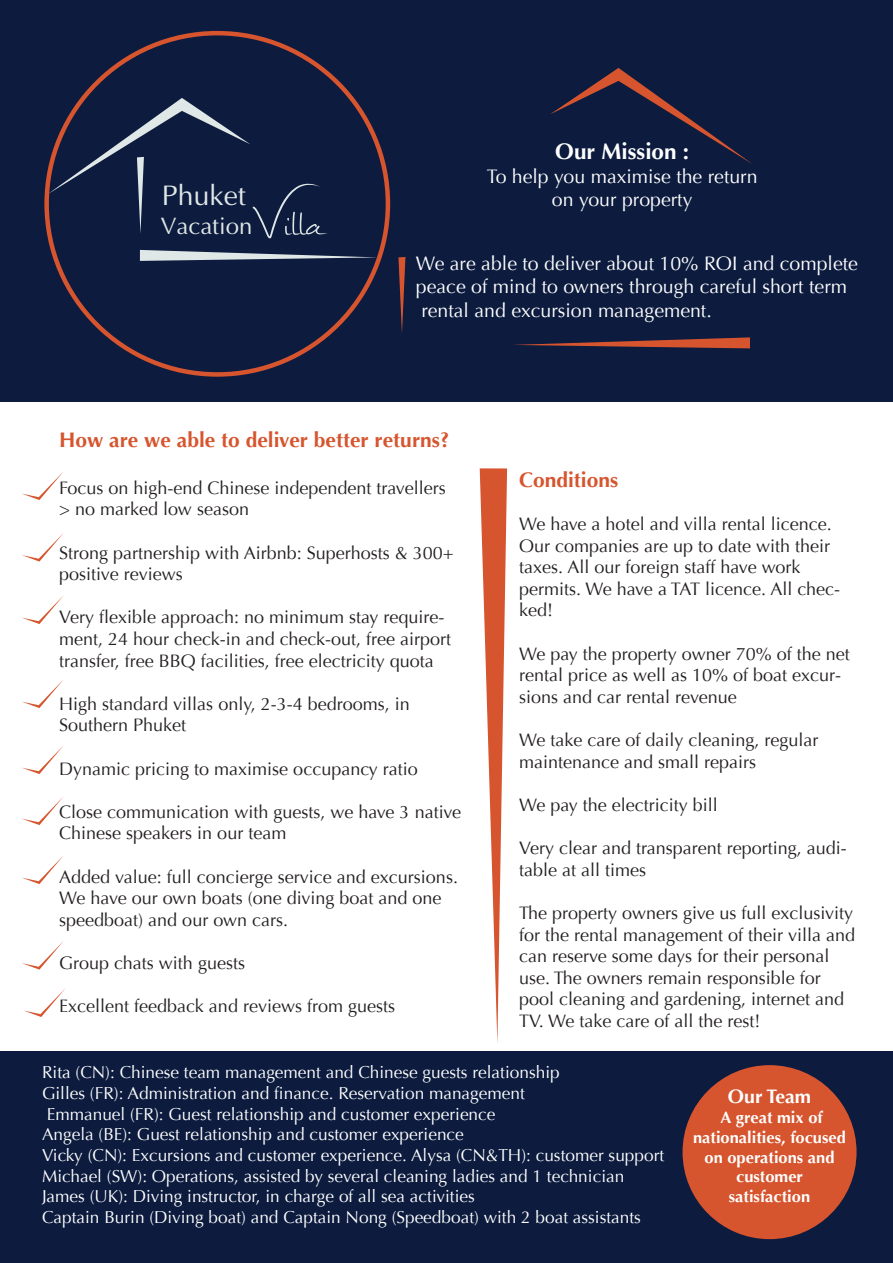
<style>
.page{position:relative;width:893px;height:1263px;background:#fff}
.page>*{position:absolute;margin:0;border:0;box-sizing:border-box;transform-origin:0 0}
.t1{font:72px "Mathilde";color:#e0e7e7}
.t2{font:28.5px "Optimum";color:#e0e7e7}
.t3{font:24px "Optimum";color:#e0e7e7}
.t4{font:700 22.5px "Optima";color:#fff}
.t5{font:700 21px "Optima";color:#d6552f}
.t6{font:19.5px/23.4px "Optima";color:#fff}
.t7{font:700 19.5px "Optima";color:#fff}
.t8{font:18px/21.6px "Optima";color:#231f20}
.t9{font:17.25px/20.7px "Optima";color:#fff}
.t10{font:700 16.5px/19.8px "Optima";color:#fff;text-align:center}
.s1{font-size:84px}
</style>
<div class="page">
<div style="left:0;top:0;width:893px;height:402px;background:#0c1b3e"></div>
<svg style="left:550px;top:68px;width:202px;height:96px"></svg>
<svg style="left:398px;top:257px;width:7px;height:76px"></svg>
<svg style="left:513px;top:337px;width:237px;height:11px"></svg>
<svg style="left:48px;top:98px;width:202px;height:136px"></svg>
<svg style="left:140px;top:250px;width:238px;height:11px"></svg>
<svg style="left:22px;top:533px;width:42px;height:29px"></svg>
<svg style="left:22px;top:471px;width:42px;height:29px"></svg>
<svg style="left:22px;top:595px;width:42px;height:29px"></svg>
<svg style="left:22px;top:679px;width:42px;height:29px"></svg>
<svg style="left:22px;top:746px;width:41px;height:28px"></svg>
<svg style="left:22px;top:797px;width:41px;height:28px"></svg>
<svg style="left:22px;top:856px;width:41px;height:28px"></svg>
<svg style="left:22px;top:941px;width:42px;height:29px"></svg>
<svg style="left:24px;top:989px;width:41px;height:28px"></svg>
<svg style="left:480px;top:468px;width:27px;height:575px"></svg>
<div style="left:0;top:1052px;width:893px;height:211px;background:#0c1b3e"></div>
<div style="left:682px;top:1065px;width:174px;height:174px;background:#d6552f;border-radius:50%"></div>
<p class="t4" style="left:555px;top:139px;width:135px">Our Mission :</p>
<p class="t6" style="left:487px;top:165px;width:272px">To help you maximise the return</p>
<h1 class="t1" style="left:250px;top:168px;width:75px"><span class="s1">V</span>illa</h1>
<h2 class="t2" style="left:162px;top:179px;width:85px">Phuket</h2>
<p class="t6" style="left:552px;top:188px;width:142px">on your property</p>
<h3 class="t3" style="left:161px;top:212px;width:94px">Vacation</h3>
<p class="t6" style="left:416px;top:252px;width:443px">We are able to deliver about 10% ROI and complete peace of mind to owners through careful short term rental and excursion management.</p>
<p class="t5" style="left:59px;top:428px;width:392px">How are we able to deliver better returns?</p>
<p class="t8" style="left:59px;top:477px;width:388px">Focus on high-end Chinese independent travellers &gt; no marked low season</p>
<p class="t8" style="left:59px;top:542px;width:396px">Strong partnership with Airbnb: Superhosts &amp; 300+ positive reviews</p>
<p class="t8" style="left:59px;top:607px;width:393px">Very flexible approach: no minimum stay require&shy;ment, 24 hour check-in and check-out, free airport transfer, free BBQ facilities, free electricity quota</p>
<p class="t8" style="left:59px;top:693px;width:352px">High standard villas only, 2-3-4 bedrooms, in<br>Southern Phuket</p>
<p class="t8" style="left:59px;top:758px;width:360px">Dynamic pricing to maximise occupancy ratio</p>
<p class="t8" style="left:59px;top:801px;width:403px">Close communication with guests, we have 3 native<br>Chinese speakers in our team</p>
<p class="t8" style="left:59px;top:866px;width:400px">Added value: full concierge service and excursions.<br>We have our own boats (one diving boat and one speedboat) and our own cars.</p>
<p class="t8" style="left:59px;top:952px;width:187px">Group chats with guests</p>
<p class="t8" style="left:59px;top:996px;width:337px">Excellent feedback and reviews from guests</p>
<p class="t5" style="left:519px;top:467px;width:101px">Conditions</p>
<p class="t8" style="left:519px;top:513px;width:323px">We have a hotel and villa rental licence.<br>Our companies are up to date with their taxes. All our foreign staff have work permits. We have a TAT licence. All chec&shy;ked!</p>
<p class="t8" style="left:519px;top:643px;width:332px">We pay the property owner 70% of the net rental price as well as 10% of boat excur&shy;sions and car rental revenue</p>
<p class="t8" style="left:519px;top:729px;width:301px">We take care of daily cleaning, regular maintenance and small repairs</p>
<p class="t8" style="left:519px;top:794px;width:200px">We pay the electricity bill</p>
<p class="t8" style="left:519px;top:837px;width:329px">Very clear and transparent reporting, audi&shy;table at all times</p>
<p class="t8" style="left:519px;top:902px;width:338px">The property owners give us full exclusivity for the rental management of their villa and can reserve some days for their personal use. The owners remain responsible for pool cleaning and gardening, internet and TV. We take care of all the rest!</p>
<p class="t9" style="left:42px;top:1062px;width:624px">Rita (CN): Chinese team management and Chinese guests relationship<br>Gilles (FR): Administration and finance. Reservation management<br>Emmanuel (FR): Guest relationship and customer experience<br>Angela (BE): Guest relationship and customer experience<br>Vicky (CN): Excursions and customer experience. Alysa (CN&amp;TH): customer support Michael (SW): Operations, assisted by several cleaning ladies and 1 technician James (UK): Diving instructor, in charge of all sea activities<br>Captain Burin (Diving boat) and Captain Nong (Speedboat) with 2 boat assistants</p>
<p class="t7" style="left:728px;top:1085px;width:85px">Our Team</p>
<p class="t10" style="left:693px;top:1108px;width:154px">A great mix of nationalities, focused on operations and customer<br>satisfaction</p>
</div>
